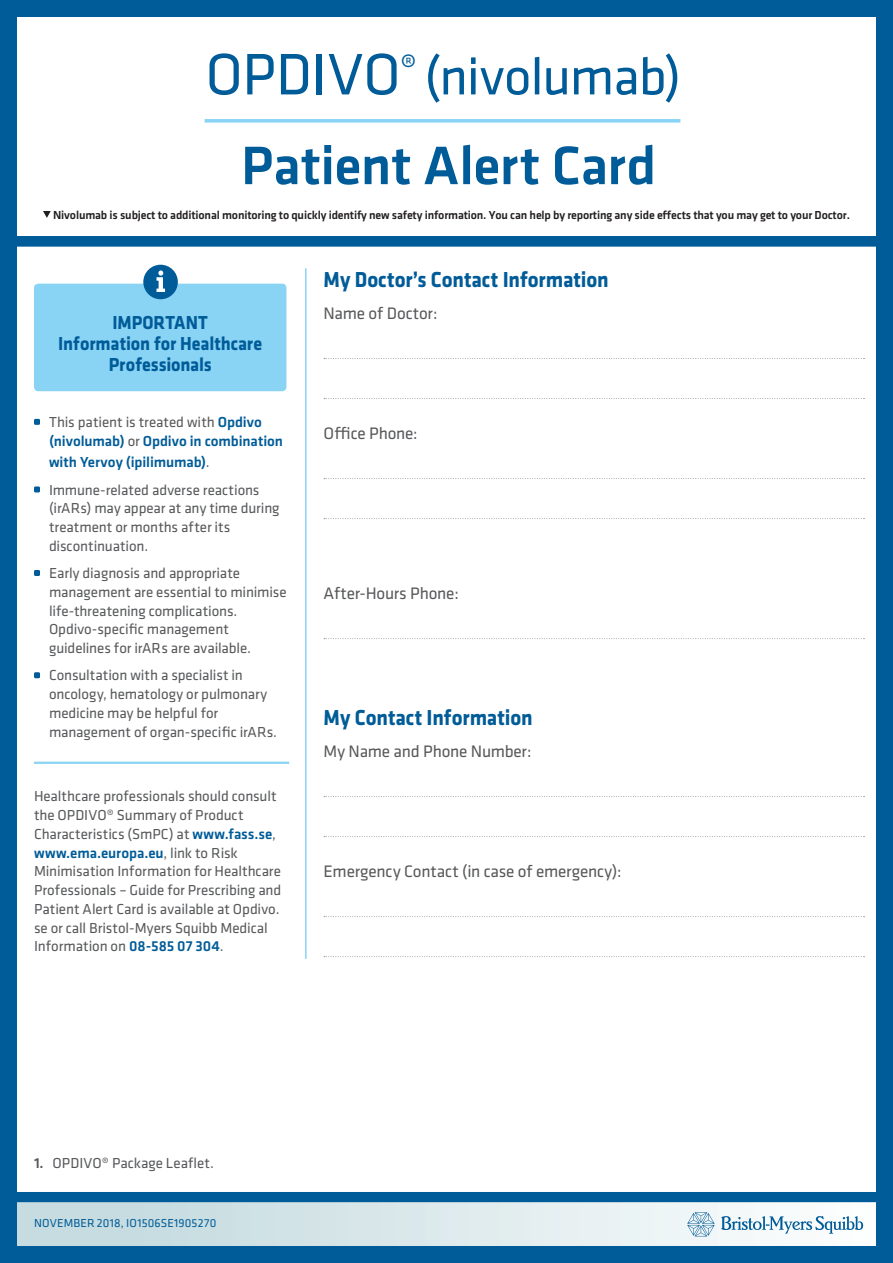
<style>
.page{position:relative;width:893px;height:1263px;background:#005c98}
.page>*{position:absolute;margin:0;border:0;box-sizing:border-box;transform-origin:0 0}
.t1{font:500 56.1px "Klavika";letter-spacing:-.005em;color:#005c98}
.t2{font:54px "Klavika";letter-spacing:-.02em;color:#005c98}
.courant{font:700 22.5px "Klavika";color:#005c98;scale:.93 1}
.courant-2{font:700 19.5px/21px "Klavika";letter-spacing:-.005em;color:#005c98;text-align:center;scale:.93 1}
.t3{font:17.25px "Klavika";letter-spacing:-.01em;color:#57585a}
.t4{font:15px/18.8px "Klavika";letter-spacing:-.005em;color:#57585a}
.t5{font:500 15px/18.8px "Klavika";letter-spacing:-.005em;color:#005c98}
.t6{font:500 12px "Klavika";letter-spacing:-.015em;color:#231f20}
.t7{font:12px "Klavika";letter-spacing:.015em;color:#005c98}
.s1{font-size:60.75px}
.s2{font-weight:400;color:#57585a}
.s3{font-weight:500;color:#005c98}
.s4{font-weight:500}
</style>
<div class="page">
<div style="left:17px;top:17px;width:859px;height:219px;background:#fff"></div>
<svg style="left:17px;top:1202px;width:859px;height:44px;background:#d7e6ea"></svg>
<div style="left:17px;top:247px;width:859px;height:945px;background:#fff"></div>
<div style="left:34px;top:284px;width:252px;height:107px;background:#89d3f4;border-radius:4px"></div>
<div style="left:143px;top:265px;width:35px;height:34px;background:#005c98;border-radius:50%"></div>
<svg style="left:156px;top:270px;width:9px;height:22px"></svg>
<svg style="left:34px;top:419px;width:6px;height:6px"></svg>
<svg style="left:34px;top:486px;width:6px;height:6px"></svg>
<svg style="left:34px;top:570px;width:6px;height:6px"></svg>
<svg style="left:34px;top:672px;width:6px;height:6px"></svg>
<hr style="left:34px;top:762px;width:255px;height:2px;background:#89d3f4">
<svg style="left:205px;top:119px;width:475px;height:4px;background:#97d8f5"></svg>
<svg style="left:43px;top:211px;width:8px;height:7px"></svg>
<svg style="left:324px;top:358px;width:540px;height:1px"></svg>
<svg style="left:324px;top:398px;width:540px;height:1px"></svg>
<svg style="left:324px;top:478px;width:540px;height:1px"></svg>
<svg style="left:324px;top:518px;width:540px;height:1px"></svg>
<svg style="left:324px;top:638px;width:540px;height:1px"></svg>
<svg style="left:324px;top:796px;width:540px;height:1px"></svg>
<svg style="left:324px;top:836px;width:540px;height:1px"></svg>
<svg style="left:324px;top:916px;width:540px;height:1px"></svg>
<svg style="left:324px;top:956px;width:540px;height:1px"></svg>
<hr style="left:305px;top:268px;width:2px;height:691px;background:#89d3f4">
<p class="t2" style="left:205px;top:41px;width:477px"><span class="s1">OPDIVO</span><sup>®</sup> (nivolumab)</p>
<p class="t1" style="left:241px;top:128px;width:417px">Patient Alert Card</p>
<p class="t6" style="left:53px;top:207px;width:798px">Nivolumab is subject to additional monitoring to quickly identify new safety information. You can help by reporting any side effects that you may get to your Doctor.</p>
<p class="courant-2" style="left:58px;top:311px;width:221px">IMPORTANT<br>Information for Healthcare<br>Professionals</p>
<p class="t5" style="left:49px;top:412px;width:236px"><span class="s2">This patient is treated with</span> Opdivo (nivolumab) <span class="s2">or</span> Opdivo in combination</p>
<p class="t5" style="left:49px;top:453px;width:162px">with Yervoy (ipilimumab)<span class="s2">.</span></p>
<p class="t4" style="left:49px;top:480px;width:232px">Immune-related adverse reactions (irARs) may appear at any time during treatment or months after its discontinuation.</p>
<p class="t4" style="left:49px;top:563px;width:239px">Early diagnosis and appropriate management are essential to minimise life-threatening complications.<br>Opdivo-specific management guidelines for irARs are available.</p>
<p class="t4" style="left:49px;top:665px;width:230px">Consultation with a specialist in oncology, hematology or pulmonary medicine may be helpful for management of organ-specific irARs.</p>
<p class="t4" style="left:34px;top:786px;width:249px">Healthcare professionals should consult the OPDIVO® Summary of Product Characteristics (SmPC) at <span class="s3">www.fass.se</span>, <span class="s3">www.ema.europa.eu</span>, link to Risk Minimisation Information for Healthcare Professionals – Guide for Prescribing and Patient Alert Card is available at Opdivo. se or call Bristol-Myers Squibb Medical Information on <span class="s3">08-585 07 304</span>.</p>
<p class="courant" style="left:324px;top:264px;width:308px">My Doctor’s Contact Information</p>
<p class="t3" style="left:324px;top:302px;width:115px">Name of Doctor:</p>
<p class="t3" style="left:324px;top:422px;width:96px">Office Phone:</p>
<p class="t3" style="left:324px;top:582px;width:137px">After-Hours Phone:</p>
<p class="courant" style="left:324px;top:702px;width:226px">My Contact Information</p>
<p class="t3" style="left:324px;top:740px;width:209px">My Name and Phone Number:</p>
<p class="t3" style="left:324px;top:860px;width:299px">Emergency Contact (in case of emergency):</p>
<p class="t4" style="left:34px;top:1153px;width:181px"><span class="s4">1.</span> OPDIVO® Package Leaflet.</p>
<p class="t7" style="left:34px;top:1215px;width:184px">NOVEMBER 2018, IO1506SE1905270</p>
</div>
